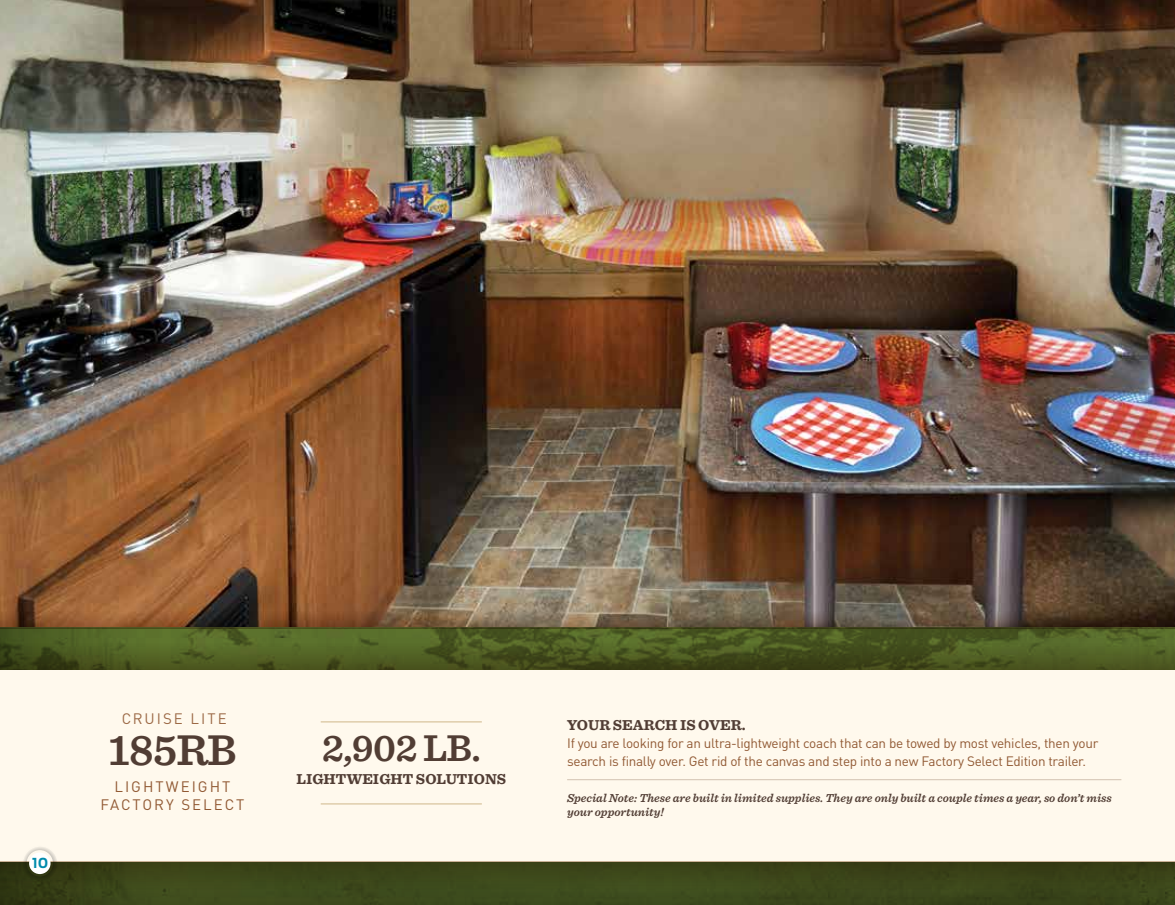
<style>
.page{position:relative;width:1175px;height:905px;background:#fff}
.page>*{position:absolute;margin:0;border:0;box-sizing:border-box;transform-origin:0 0}
.t1{font:600 45px "Sentinel";letter-spacing:-.02em;color:#513d34}
.t2{font:600 39px "Sentinel";color:#513d34}
.t3{font:700 15px "Sentinel";color:#513d34}
.t4{font:15px/18px "DINOT";letter-spacing:.135em;color:#915933;text-align:center}
.t5{font:700 13.65px "Antenna";color:#008bac}
.t6{font:13.5px/18px "DINOT";letter-spacing:-.02em;color:#915933}
.t7{font:italic 600 12px/14.4px "Sentinel";color:#513d34}
</style>
<div class="page">
<img style="left:0;top:0;width:1174px;height:600px">
<svg style="left:0;top:628px;width:1174px;height:42px;background:#4b5921"></svg>
<svg style="left:0;top:600px;width:1174px;height:28px;background:#71583f"></svg>
<div style="left:0;top:670px;width:1174px;height:191px;background:#fff9ed"></div>
<hr style="left:567px;top:779px;width:554px;height:1px;background:#d3c2b1">
<div style="left:0;top:861px;width:1174px;height:43px;background:#3b461a"></div>
<hr style="left:321px;top:721px;width:161px;height:1px;background:#dfd2b8">
<hr style="left:321px;top:803px;width:161px;height:1px;background:#dfd2b8">
<svg style="left:22px;top:847px;width:35px;height:34px"></svg>
<div style="left:29px;top:852px;width:22px;height:22px;background:#fff;border-radius:50%"></div>
<p class="t5" style="left:32px;top:854px;width:18px">10</p>
<p class="t4" style="left:121px;top:709px;width:107px">CRUISE LITE</p>
<h1 class="t1" style="left:108px;top:715px;width:130px">185RB</h1>
<p class="t4" style="left:100px;top:777px;width:146px">LIGHTWEIGHT<br>FACTORY SELECT</p>
<h2 class="t2" style="left:322px;top:717px;width:161px">2,902 LB.</h2>
<p class="t3" style="left:296px;top:767px;width:211px">LIGHTWEIGHT SOLUTIONS</p>
<p class="t3" style="left:567px;top:713px;width:180px">YOUR SEARCH IS OVER.</p>
<p class="t6" style="left:567px;top:733px;width:533px">If you are looking for an ultra-lightweight coach that can be towed by most vehicles, then your search is finally over. Get rid of the canvas and step into a new Factory Select Edition trailer.</p>
<p class="t7" style="left:567px;top:790px;width:546px">Special Note: These are built in limited supplies. They are only built a couple times a year, so don’t miss your opportunity!</p>
</div>
